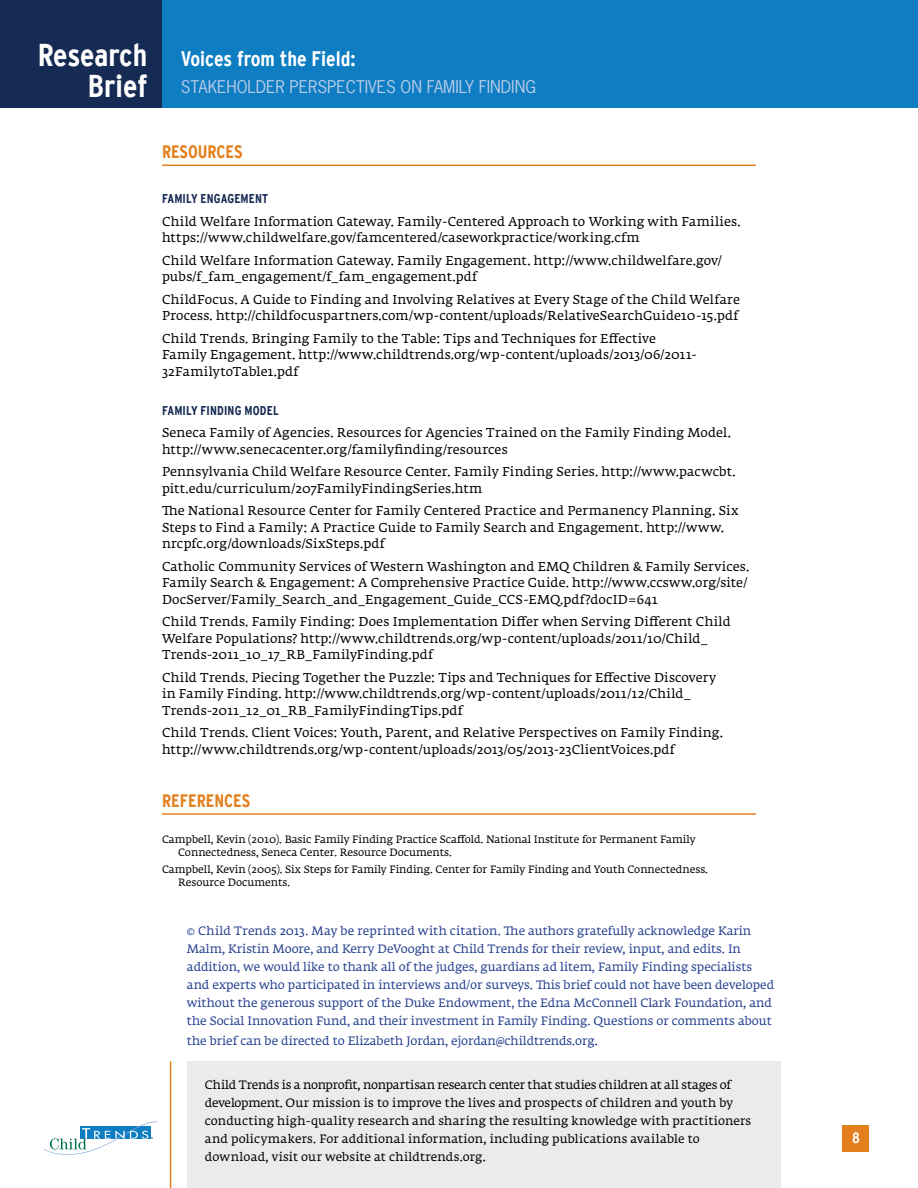
<style>
.page{position:relative;width:918px;height:1188px;background:#fff}
.page>*{position:absolute;margin:0;border:0;box-sizing:border-box;transform-origin:0 0}
.t1{font:700 condensed 31.5px/31.5px "Interstate";letter-spacing:-.005em;color:#fff;text-align:right}
.t2{font:700 condensed 21px "Interstate";color:#fff}
.t3{font:700 condensed 18px "Interstate";color:#e37f1c}
.t4{font:16.5px "News Gothic Std";color:#baccea}
.t5{font:700 condensed 15px "Interstate";color:#fff}
.t6{font:12.75px/16.5px "Fedra Serif A Std";letter-spacing:.015em;color:#000}
.t7{font:700 condensed 12.75px "Interstate";letter-spacing:.01em;color:#162b53}
.t8{font:12px/18px "Fedra Serif A Std";color:#25408f}
.t9{font:12px/18px "Fedra Serif A Std";letter-spacing:.01em;color:#000}
.t10{font:10.5px/12.8px "Fedra Serif A Std";color:#000}
</style>
<div class="page">
<div style="left:0;top:0;width:918px;height:108px;background:#0e7dc2"></div>
<div style="left:842px;top:1125px;width:27px;height:27px;background:#e37f1c"></div>
<div style="left:0;top:0;width:162px;height:108px;background:#162b53"></div>
<svg style="left:44px;top:1121px;width:113px;height:34px"></svg>
<hr style="left:162px;top:165px;width:594px;height:1px;background:#e37f1c">
<hr style="left:162px;top:813px;width:594px;height:2px;background:#e37f1c">
<hr style="left:170px;top:1061px;width:1px;height:127px;background:#e37f1c">
<div style="left:187px;top:1061px;width:594px;height:127px;background:#ebebec"></div>
<h1 class="t1" style="left:38px;top:39px;width:111px">Research<br>Brief</h1>
<h2 class="t2" style="left:181px;top:47px;width:176px">Voices from the Field:</h2>
<p class="t4" style="left:181px;top:76px;width:357px">STAKEHOLDER PERSPECTIVES ON FAMILY FINDING</p>
<h3 class="t3" style="left:162px;top:142px;width:82px">RESOURCES</h3>
<p class="t7" style="left:162px;top:191px;width:108px">FAMILY ENGAGEMENT</p>
<p class="t6" style="left:162px;top:214px;width:580px">Child Welfare Information Gateway. Family-Centered Approach to Working with Families. https://www.childwelfare.gov/famcentered/caseworkpractice/working.cfm</p>
<p class="t6" style="left:162px;top:253px;width:561px">Child Welfare Information Gateway. Family Engagement. http://www.childwelfare.gov/ pubs/f_fam_engagement/f_fam_engagement.pdf</p>
<p class="t6" style="left:162px;top:292px;width:579px">ChildFocus. A Guide to Finding and Involving Relatives at Every Stage of the Child Welfare<br>Process. http://childfocuspartners.com/wp-content/uploads/RelativeSearchGuide10-15.pdf</p>
<p class="t6" style="left:162px;top:331px;width:537px">Child Trends. Bringing Family to the Table: Tips and Techniques for Effective<br>Family Engagement. http://www.childtrends.org/wp-content/uploads/2013/06/2011-<br>32FamilytoTable1.pdf</p>
<p class="t7" style="left:162px;top:403px;width:118px">FAMILY FINDING MODEL</p>
<p class="t6" style="left:162px;top:425px;width:571px">Seneca Family of Agencies. Resources for Agencies Trained on the Family Finding Model. http://www.senecacenter.org/familyfinding/resources</p>
<p class="t6" style="left:162px;top:464px;width:575px">Pennsylvania Child Welfare Resource Center. Family Finding Series. http://www.pacwcbt. pitt.edu/curriculum/207FamilyFindingSeries.htm</p>
<p class="t6" style="left:162px;top:503px;width:578px">The National Resource Center for Family Centered Practice and Permanency Planning. Six<br>Steps to Find a Family: A Practice Guide to Family Search and Engagement. http://www. nrcpfc.org/downloads/SixSteps.pdf</p>
<p class="t6" style="left:162px;top:559px;width:589px">Catholic Community Services of Western Washington and EMQ Children &amp; Family Services.<br>Family Search &amp; Engagement: A Comprehensive Practice Guide. http://www.ccsww.org/site/<br>DocServer/Family_Search_and_Engagement_Guide_CCS-EMQ.pdf?docID=641</p>
<p class="t6" style="left:162px;top:614px;width:570px">Child Trends. Family Finding: Does Implementation Differ when Serving Different Child<br>Welfare Populations? http://www.childtrends.org/wp-content/uploads/2011/10/Child_<br>Trends-2011_10_17_RB_FamilyFinding.pdf</p>
<p class="t6" style="left:162px;top:670px;width:556px">Child Trends. Piecing Together the Puzzle: Tips and Techniques for Effective Discovery in Family Finding. http://www.childtrends.org/wp-content/uploads/2011/12/Child_<br>Trends-2011_12_01_RB_FamilyFindingTips.pdf</p>
<p class="t6" style="left:162px;top:725px;width:563px">Child Trends. Client Voices: Youth, Parent, and Relative Perspectives on Family Finding. http://www.childtrends.org/wp-content/uploads/2013/05/2013-23ClientVoices.pdf</p>
<h3 class="t3" style="left:162px;top:790px;width:90px">REFERENCES</h3>
<p class="t10" style="left:178px;top:834px;width:519px;text-indent:-16px">Campbell, Kevin (2010). Basic Family Finding Practice Scaffold. National Institute for Permanent Family<br>Connectedness, Seneca Center. Resource Documents.</p>
<p class="t10" style="left:178px;top:864px;width:531px;text-indent:-16px">Campbell, Kevin (2005). Six Steps for Family Finding. Center for Family Finding and Youth Connectedness.<br>Resource Documents.</p>
<p class="t8" style="left:187px;top:923px;width:589px">© Child Trends 2013. May be reprinted with citation. The authors gratefully acknowledge Karin Malm, Kristin Moore, and Kerry DeVooght at Child Trends for their review, input, and edits. In addition, we would like to thank all of the judges, guardians ad litem, Family Finding specialists and experts who participated in interviews and/or surveys. This brief could not have been developed without the generous support of the Duke Endowment, the Edna McConnell Clark Foundation, and the Social Innovation Fund, and their investment in Family Finding. Questions or comments about</p>
<p class="t8" style="left:187px;top:1033px;width:412px">the brief can be directed to Elizabeth Jordan, ejordan@childtrends.org.</p>
<p class="t9" style="left:205px;top:1076px;width:548px">Child Trends is a nonprofit, nonpartisan research center that studies children at all stages of development. Our mission is to improve the lives and prospects of children and youth by conducting high-quality research and sharing the resulting knowledge with practitioners and policymakers. For additional information, including publications available to download, visit our website at childtrends.org.</p>
<p class="t5" style="left:852px;top:1129px;width:9px">8</p>
</div>
